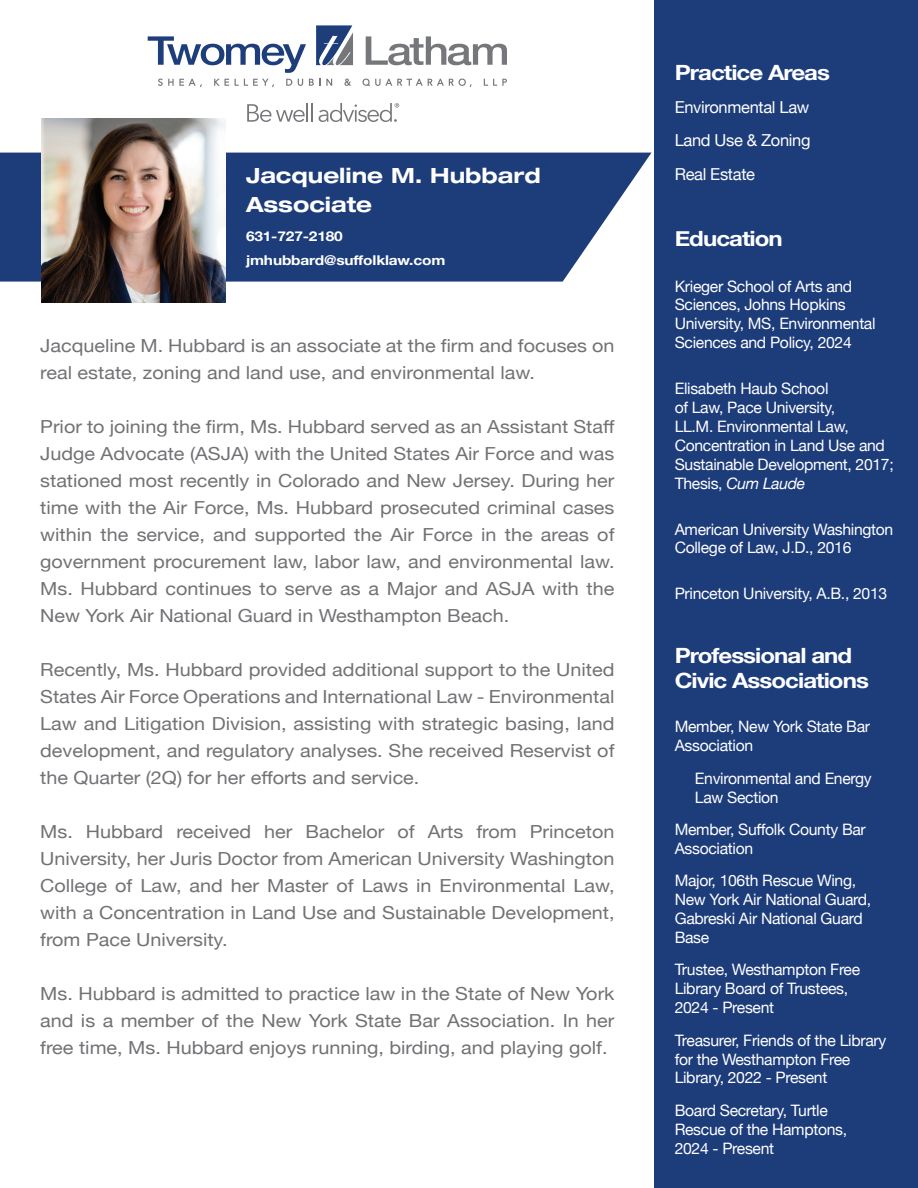
<style>
.page{position:relative;width:918px;height:1188px;background:#fff}
.page>*{position:absolute;margin:0;border:0;box-sizing:border-box;transform-origin:0 0}
.t1{font:700 21px/25.5px "Helvetica Neue";letter-spacing:-.04em;color:#fff;scale:1.15 1}
.t2{font:700 expanded 21px/28.5px "Helvetica Neue LT Std";color:#fff}
.t3{font:18px/27px "Helvetica Neue";color:#717275;text-align:justify;scale:1.1 1}
.t4{font:16.5px "Helvetica Neue";letter-spacing:-.02em;color:#fff}
.t5{font:15.75px/18.9px "Helvetica Neue";letter-spacing:-.02em;color:#fff}
.t6{font:700 13.5px "Helvetica Neue";letter-spacing:-.01em;color:#fff;scale:1.15 1}
.s1{font-style:italic}
</style>
<div class="page">
<div style="left:654px;top:0;width:264px;height:1188px;background:#1d3c7a"></div>
<svg style="left:158px;top:79px;width:44px;height:8px"></svg>
<svg style="left:214px;top:79px;width:15px;height:7px"></svg>
<svg style="left:235px;top:79px;width:39px;height:8px"></svg>
<svg style="left:286px;top:79px;width:6px;height:7px"></svg>
<svg style="left:298px;top:79px;width:5px;height:7px"></svg>
<svg style="left:309px;top:79px;width:23px;height:7px"></svg>
<svg style="left:344px;top:79px;width:7px;height:7px"></svg>
<svg style="left:363px;top:78px;width:109px;height:9px"></svg>
<svg style="left:484px;top:79px;width:23px;height:7px"></svg>
<svg style="left:148px;top:36px;width:158px;height:37px"></svg>
<svg style="left:366px;top:36px;width:141px;height:29px"></svg>
<svg style="left:316px;top:25px;width:37px;height:40px"></svg>
<svg style="left:247px;top:103px;width:66px;height:19px"></svg>
<svg style="left:319px;top:103px;width:80px;height:19px"></svg>
<svg style="left:0;top:153px;width:651px;height:129px;fill:#1d3c7a"></svg>
<img style="left:41px;top:118px;width:185px;height:184px">
<p class="t2" style="left:246px;top:161px;width:296px">Jacqueline M. Hubbard<br>Associate</p>
<p class="t6" style="left:246px;top:225px;width:86px">631-727-2180</p>
<p class="t6" style="left:246px;top:249px;width:175px">jmhubbard@suffolklaw.com</p>
<p class="t3" style="left:40px;top:333px;width:524px">Jacqueline M. Hubbard is an associate at the firm and focuses on real estate, zoning and land use, and environmental law.</p>
<p class="t3" style="left:40px;top:414px;width:524px">Prior to joining the firm, Ms. Hubbard served as an Assistant Staff Judge Advocate (ASJA) with the United States Air Force and was stationed most recently in Colorado and New Jersey. During her time with the Air Force, Ms. Hubbard prosecuted criminal cases within the service, and supported the Air Force in the areas of government procurement law, labor law, and environmental law.<br>Ms. Hubbard continues to serve as a Major and ASJA with the New York Air National Guard in Westhampton Beach.</p>
<p class="t3" style="left:40px;top:657px;width:524px">Recently, Ms. Hubbard provided additional support to the United States Air Force Operations and International Law - Environmental Law and Litigation Division, assisting with strategic basing, land development, and regulatory analyses. She received Reservist of the Quarter (2Q) for her efforts and service.</p>
<p class="t3" style="left:40px;top:819px;width:524px">Ms. Hubbard received her Bachelor of Arts from Princeton University, her Juris Doctor from American University Washington College of Law, and her Master of Laws in Environmental Law, with a Concentration in Land Use and Sustainable Development, from Pace University.</p>
<p class="t3" style="left:40px;top:981px;width:524px">Ms. Hubbard is admitted to practice law in the State of New York and is a member of the New York State Bar Association. In her free time, Ms. Hubbard enjoys running, birding, and playing golf.</p>
<p class="t1" style="left:675px;top:60px;width:137px">Practice Areas</p>
<p class="t4" style="left:675px;top:95px;width:136px">Environmental Law</p>
<p class="t4" style="left:675px;top:128px;width:137px">Land Use &amp; Zoning</p>
<p class="t4" style="left:675px;top:162px;width:82px">Real Estate</p>
<p class="t1" style="left:675px;top:226px;width:95px">Education</p>
<p class="t5" style="left:675px;top:277px;width:202px">Krieger School of Arts and<br>Sciences, Johns Hopkins<br>University, MS, Environmental<br>Sciences and Policy, 2024</p>
<p class="t5" style="left:675px;top:380px;width:221px">Elisabeth Haub School<br>of Law, Pace University,<br>LL.M. Environmental Law,<br>Concentration in Land Use and<br>Sustainable Development, 2017;<br>Thesis, <span class="s1">Cum Laude</span></p>
<p class="t5" style="left:675px;top:520px;width:220px">American University Washington<br>College of Law, J.D., 2016</p>
<p class="t5" style="left:675px;top:585px;width:214px">Princeton University, A.B., 2013</p>
<p class="t1" style="left:675px;top:643px;width:170px">Professional and<br>Civic Associations</p>
<p class="t5" style="left:675px;top:718px;width:197px">Member, New York State Bar<br>Association</p>
<p class="t5" style="left:695px;top:770px;width:178px">Environmental and Energy<br>Law Section</p>
<p class="t5" style="left:675px;top:821px;width:193px">Member, Suffolk County Bar<br>Association</p>
<p class="t5" style="left:675px;top:872px;width:198px">Major, 106th Rescue Wing,<br>New York Air National Guard,<br>Gabreski Air National Guard<br>Base</p>
<p class="t5" style="left:675px;top:961px;width:187px">Trustee, Westhampton Free<br>Library Board of Trustees,<br>2024 - Present</p>
<p class="t5" style="left:675px;top:1031px;width:213px">Treasurer, Friends of the Library for the Westhampton Free<br>Library, 2022 - Present</p>
<p class="t5" style="left:675px;top:1102px;width:174px">Board Secretary, Turtle<br>Rescue of the Hamptons,<br>2024 - Present</p>
</div>
